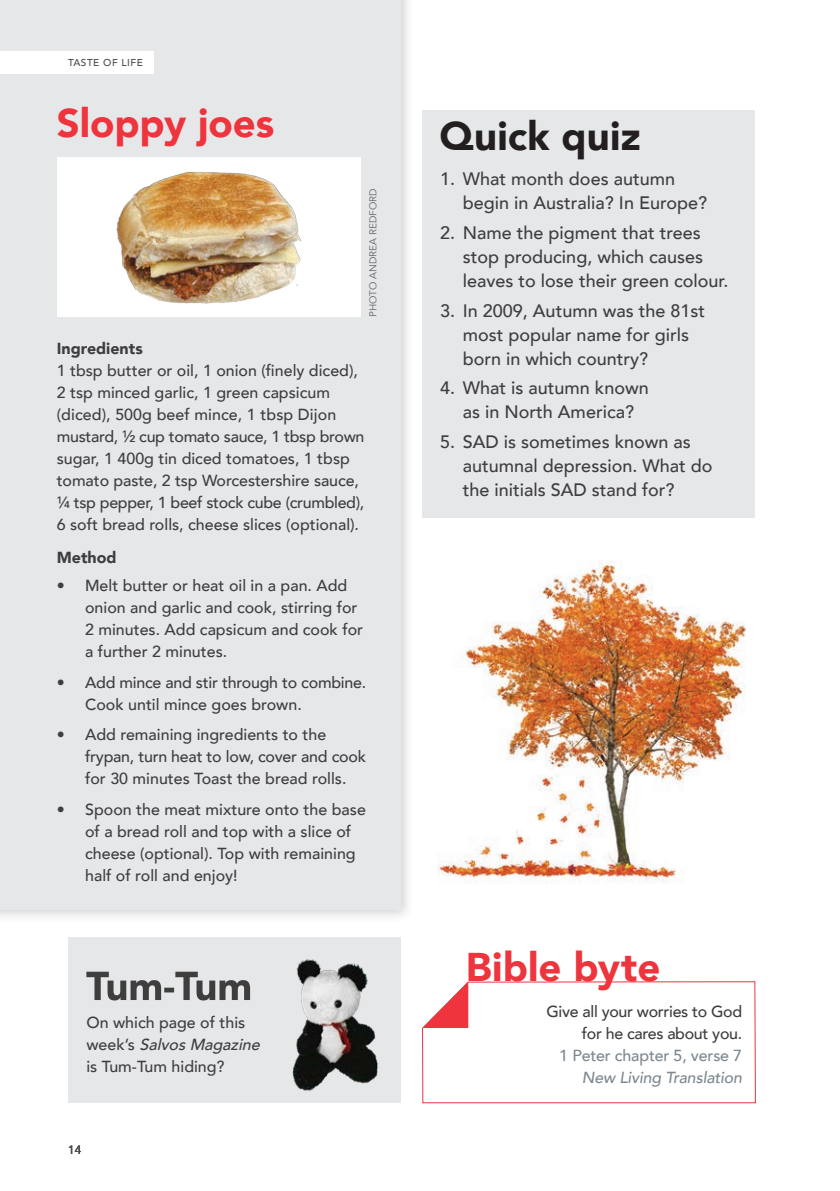
<style>
.page{position:relative;width:840px;height:1191px;background:#fff}
.page>*{position:absolute;margin:0;border:0;box-sizing:border-box;transform-origin:0 0}
.Salvo_header_no_base{font:900 40px "Avenir";color:#ee343d}
.Salvo_header_no_base-2{font:900 40px "Avenir";letter-spacing:.005em;color:#231f20}
.t1{font:500 18px/24px "Avenir";color:#3e3e3f}
.Body_-_Trivia_pag{font:500 16px/22px "Avenir";color:#3e3e3f}
.Body_-_Trivia_pag-2{font:500 16px/22px "Avenir";letter-spacing:-.02em;color:#3e3e3f;text-align:right}
.Body_-_Trivia_pag-3{font:italic 500 16px "Avenir";letter-spacing:-.01em;color:#7e888f}
.Body_-_Trivia_pag-4{font:900 16px "Avenir";color:#3e3e3f}
.page_name{font:12px "Avenir";color:#4b4c4d}
.Image_Credit{font:10px "Avenir";color:#636366}
.Page_name_-_Left{font:500 10px "Avenir";letter-spacing:.05em;color:#4b4c4d}
.s1{font-style:italic}
.s2{color:#7e888f}
</style>
<div class="page">
<div style="left:0;top:0;width:415px;height:924px;background:#231f20;opacity:.2"></div>
<div style="left:0;top:0;width:400px;height:909px;background:#e6e7e9"></div>
<div style="left:0;top:51px;width:153px;height:23px;background:#fff"></div>
<div style="left:57px;top:157px;width:303px;height:160px;background:#fff"></div>
<div style="left:422px;top:110px;width:333px;height:695px;background:#e6e7e9"></div>
<svg style="left:422px;top:981px;width:333px;height:122px"></svg>
<svg style="left:422px;top:981px;width:46px;height:47px"></svg>
<div style="left:68px;top:937px;width:332px;height:165px;background:#e6e7e9"></div>
<img style="left:292px;top:959px;width:86px;height:132px">
<svg style="left:86px;top:971px;width:164px;height:29px"></svg>
<div style="left:422px;top:518px;width:333px;height:397px;background:#fff"></div>
<img style="left:437px;top:561px;width:309px;height:322px">
<img style="left:116px;top:171px;width:186px;height:133px">
<p class="Page_name_-_Left" style="left:68px;top:54px;width:76px">TASTE OF LIFE</p>
<p class="Salvo_header_no_base" style="left:57px;top:89px;width:219px">Sloppy joes</p>
<p class="Image_Credit" style="left:367px;top:317px;width:130px;rotate:-90deg">PHOTO ANDREA REDFORD</p>
<p class="Body_-_Trivia_pag-4" style="left:57px;top:335px;width:87px">Ingredients</p>
<p class="Body_-_Trivia_pag" style="left:57px;top:358px;width:309px">1 tbsp butter or oil, 1 onion (finely diced), 2 tsp minced garlic, 1 green capsicum (diced), 500g beef mince, 1 tbsp Dijon mustard, ½ cup tomato sauce, 1 tbsp brown sugar, 1 400g tin diced tomatoes, 1 tbsp tomato paste, 2 tsp Worcestershire sauce, ¼ tsp pepper, 1 beef stock cube (crumbled), 6 soft bread rolls, cheese slices (optional).</p>
<p class="Body_-_Trivia_pag-4" style="left:57px;top:544px;width:61px">Method</p>
<p class="Body_-_Trivia_pag" style="left:85px;top:573px;width:279px;text-indent:-28px">• Melt butter or heat oil in a pan. Add onion and garlic and cook, stirring for<br>2 minutes. Add capsicum and cook for a further 2 minutes.</p>
<p class="Body_-_Trivia_pag" style="left:85px;top:670px;width:282px;text-indent:-28px">• Add mince and stir through to combine.<br>Cook until mince goes brown.</p>
<p class="Body_-_Trivia_pag" style="left:85px;top:722px;width:282px;text-indent:-28px">• Add remaining ingredients to the frypan, turn heat to low, cover and cook for 30 minutes Toast the bread rolls.</p>
<p class="Body_-_Trivia_pag" style="left:85px;top:797px;width:282px;text-indent:-28px">• Spoon the meat mixture onto the base of a bread roll and top with a slice of cheese (optional). Top with remaining half of roll and enjoy!</p>
<p class="Body_-_Trivia_pag" style="left:86px;top:1010px;width:180px">On which page of this<br>w e e k ’s <span class="s1">SalvosMagazine </span>is Tum-Tum hiding?</p>
<p class="page_name" style="left:68px;top:1142px;width:15px">14</p>
<p class="Salvo_header_no_base-2" style="left:439px;top:102px;width:203px">Quick quiz</p>
<p class="t1" style="left:462px;top:166px;width:246px;text-indent:-23px">1. What month does autumn begin in Australia? In Europe?</p>
<p class="t1" style="left:462px;top:220px;width:267px;text-indent:-23px">2. Name the pigment that trees stop producing, which causes leaves to lose their green colour.</p>
<p class="t1" style="left:462px;top:297px;width:244px;text-indent:-23px">3. In 2009, Autumn was the 81st most popular name for girls born in which country?</p>
<p class="t1" style="left:440px;top:375px;width:210px;text-align:center">4. What is autumn known as in North America?</p>
<p class="t1" style="left:462px;top:429px;width:251px;text-indent:-23px">5. SAD is sometimes known as autumnal depression. What do the initials SAD stand for?</p>
<p class="Salvo_header_no_base" style="left:465px;top:933px;width:196px">Bible byte</p>
<p class="Body_-_Trivia_pag-2" style="left:546px;top:999px;width:197px">Give all your worries to God for he cares about you.<br><span class="s2">1 Peter chapter 5, verse 7</span></p>
<p class="Body_-_Trivia_pag-3" style="left:581px;top:1068px;width:162px">New Living Translation</p>
</div>
